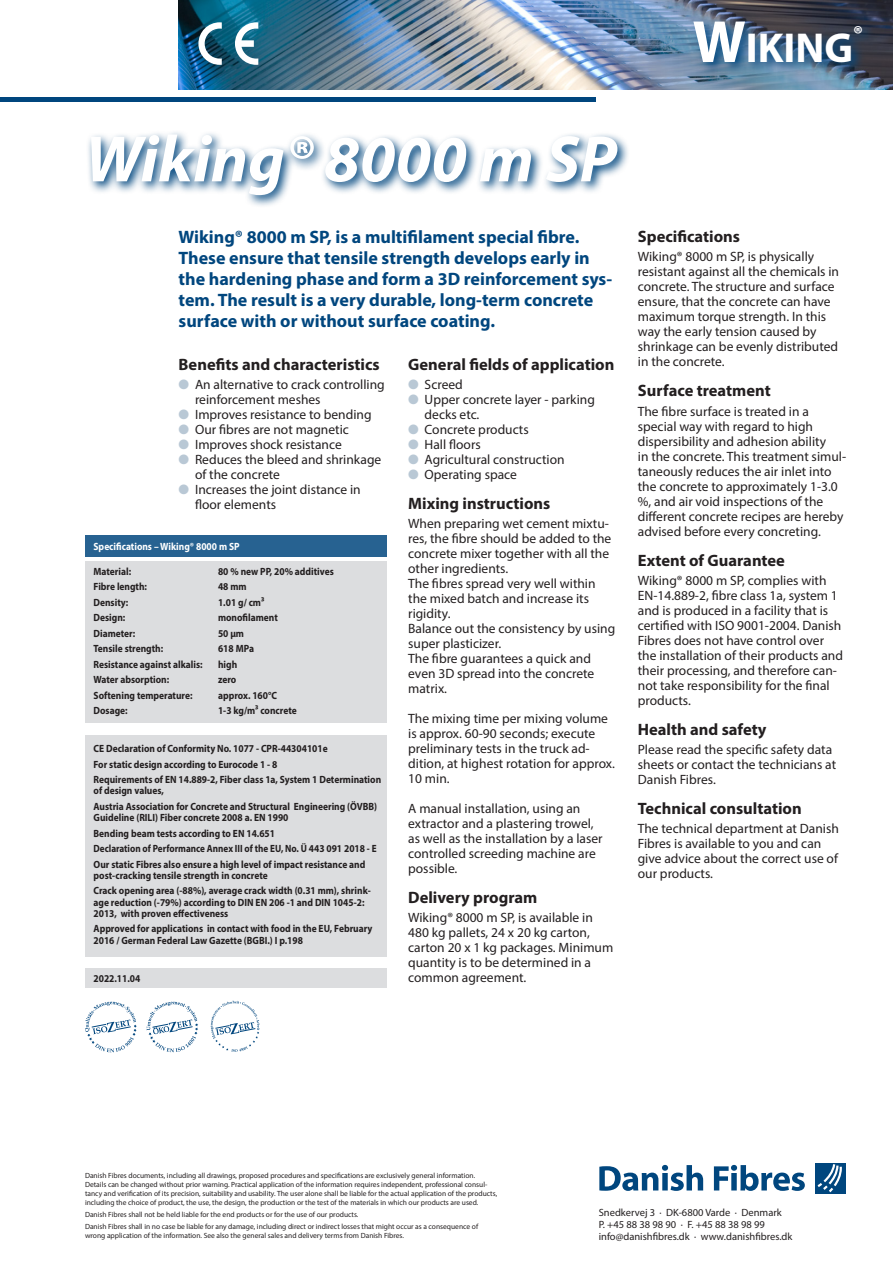
<style>
.page{position:relative;width:893px;height:1263px;background:#fff}
.page>*{position:absolute;margin:0;border:0;box-sizing:border-box;transform-origin:0 0}
.t1{font:italic 700 66px "Myriad Pro";color:#fff}
.t2{font:700 42px "Myriad Pro";color:#fff}
.t3{font:700 21.9px "Myriad Pro";color:#fff}
.t4{font:700 18px/21px "Myriad Pro";color:#00467e}
.Mellem{font:700 16.5px "Myriad Pro";color:#231f20}
.Brød{font:13.5px/15px "Myriad Pro";color:#231f20}
.Skema{font:700 10.5px/11.2px "Myriad Pro";color:#231f20;scale:.9 1}
.t5{font:10.5px "Myriad Pro";color:#231f20}
.Skema-2{font:700 10.5px "Myriad Pro";color:#231f20;scale:.87 1}
.t6{font:700 10.5px "Myriad Pro";color:#fff;scale:.9 1}
.t7{font:7.5px/9px "Myriad Pro";color:#231f20}
.s1{font-size:60px}
.s2{color:#b9c8d5}
</style>
<div class="page">
<hr style="left:0;top:98px;width:595px;height:4px;background:#00467e">
<svg style="left:599px;top:1165px;width:104px;height:26px"></svg>
<svg style="left:714px;top:1165px;width:91px;height:26px"></svg>
<div style="left:815px;top:1163px;width:31px;height:31px;background:#00467e"></div>
<svg style="left:818px;top:1164px;width:24px;height:28px"></svg>
<img style="left:179px;top:0;width:714px;height:89px">
<svg style="left:689px;top:16px;width:186px;height:60px;background:#415d7a"></svg>
<svg style="left:198px;top:22px;width:24px;height:43px"></svg>
<svg style="left:235px;top:22px;width:23px;height:43px"></svg>
<div style="left:85px;top:561px;width:302px;height:162px;background:#dcdddf"></div>
<div style="left:85px;top:736px;width:302px;height:221px;background:#dcdddf"></div>
<div style="left:85px;top:968px;width:302px;height:19px;background:#dcdddf"></div>
<div style="left:85px;top:536px;width:302px;height:21px;background:#276291"></div>
<svg style="left:88px;top:132px;width:540px;height:74px"></svg>
<svg style="left:85px;top:1002px;width:52px;height:50px"></svg>
<svg style="left:147px;top:1002px;width:51px;height:50px"></svg>
<svg style="left:211px;top:1000px;width:49px;height:52px"></svg>
<p class="t2" style="left:692px;top:20px;width:162px"><span class="s1">W</span>iking</p>
<p class="t3" style="left:853px;top:19px;width:12px">®</p>
<p class="t1" style="left:85px;top:116px;width:533px">Wiking® 8000 m SP</p>
<p class="t4" style="left:179px;top:226px;width:435px">Wiking® 8000 m SP, is a multifilament special fibre.<br>These ensure that tensile strength develops early in the hardening phase and form a 3D reinforcement sys&shy;tem. The result is a very durable, long-term concrete surface with or without surface coating.</p>
<p class="Mellem" style="left:179px;top:353px;width:203px">Benefits and characteristics</p>
<p class="Brød" style="left:195px;top:377px;width:191px;text-indent:-16px"><span class="s2">●</span> An alternative to crack controlling reinforcement meshes</p>
<p class="Brød" style="left:179px;top:407px;width:194px"><span class="s2">●</span> Improves resistance to bending</p>
<p class="Brød" style="left:179px;top:422px;width:172px"><span class="s2">●</span> Our fibres are not magnetic</p>
<p class="Brød" style="left:179px;top:437px;width:165px"><span class="s2">●</span> Improves shock resistance</p>
<p class="Brød" style="left:195px;top:452px;width:188px;text-indent:-16px"><span class="s2">●</span> Reduces the bleed and shrinkage of the concrete</p>
<p class="Brød" style="left:195px;top:482px;width:167px;text-indent:-16px"><span class="s2">●</span> Increases the joint distance in floor elements</p>
<p class="t6" style="left:94px;top:539px;width:164px">Specifications – Wiking® 8000 m SP</p>
<p class="Skema" style="left:94px;top:565px;width:43px">Material:</p>
<p class="Skema" style="left:218px;top:565px;width:130px">80 % new PP, 20% additives</p>
<p class="Skema" style="left:94px;top:581px;width:61px">Fibre length:</p>
<p class="Skema" style="left:218px;top:581px;width:33px">48 mm</p>
<p class="Skema" style="left:94px;top:596px;width:40px">Density:</p>
<p class="Skema" style="left:218px;top:596px;width:53px">1.01 g/ cm³</p>
<p class="Skema" style="left:94px;top:612px;width:37px">Design:</p>
<p class="Skema" style="left:218px;top:612px;width:68px">monofilament</p>
<p class="Skema" style="left:94px;top:627px;width:48px">Diameter:</p>
<p class="Skema" style="left:218px;top:627px;width:30px">50 μm</p>
<p class="Skema" style="left:94px;top:643px;width:79px">Tensile strength:</p>
<p class="Skema" style="left:218px;top:643px;width:41px">618 MPa</p>
<p class="Skema" style="left:94px;top:658px;width:123px">Resistance against alkalis:</p>
<p class="Skema" style="left:218px;top:658px;width:23px">high</p>
<p class="Skema" style="left:94px;top:674px;width:86px">Water absorption:</p>
<p class="Skema" style="left:218px;top:674px;width:22px">zero</p>
<p class="Skema" style="left:94px;top:689px;width:112px">Softening temperature:</p>
<p class="Skema" style="left:218px;top:689px;width:67px">approx. 160°C</p>
<p class="Skema" style="left:94px;top:705px;width:39px">Dosage:</p>
<p class="Skema" style="left:218px;top:705px;width:89px">1-3 kg/m³ concrete</p>
<p class="Skema" style="left:94px;top:742px;width:262px">CE Declaration of Conformity No. 1077 - CPR-44304101e</p>
<p class="Skema" style="left:94px;top:758px;width:206px">For static design according to Eurocode 1 - 8</p>
<p class="Skema" style="left:94px;top:773px;width:321px">Requirements of EN 14.889-2, Fiber class 1a, System 1 Determination of design values,</p>
<p class="Skema" style="left:94px;top:800px;width:317px">Austria Association for Concrete and Structural Engineering (ÖVBB)<br>Guideline (RILI) Fiber concrete 2008 a. EN 1990</p>
<p class="Skema" style="left:94px;top:827px;width:203px">Bending beam tests according to EN 14.651</p>
<p class="Skema-2" style="left:94px;top:842px;width:327px">Declaration of Performance Annex III of the EU, No. Ü 443 091 2018 - E</p>
<p class="Skema" style="left:94px;top:858px;width:304px">Our static Fibres also ensure a high level of impact resistance and post-cracking tensile strength in concrete</p>
<p class="Skema" style="left:94px;top:885px;width:310px">Crack opening area (-88%), average crack width (0.31 mm), shrink&shy;age reduction (-79%) according to DIN EN 206 -1 and DIN 1045-2:<br>2013, with proven effectiveness</p>
<p class="Skema" style="left:94px;top:923px;width:311px">Approved for applications in contact with food in the EU, February<br>2016 / German Federal Law Gazette (BGBI.) I p.198</p>
<p class="Skema" style="left:94px;top:972px;width:54px">2022.11.04</p>
<p class="Mellem" style="left:408px;top:353px;width:208px">General fields of application</p>
<p class="Brød" style="left:408px;top:377px;width:56px"><span class="s2">●</span> Screed</p>
<p class="Brød" style="left:425px;top:392px;width:172px;text-indent:-16px"><span class="s2">●</span> Upper concrete layer - parking decks etc.</p>
<p class="Brød" style="left:408px;top:422px;width:122px"><span class="s2">●</span> Concrete products</p>
<p class="Brød" style="left:408px;top:437px;width:74px"><span class="s2">●</span> Hall floors</p>
<p class="Brød" style="left:408px;top:452px;width:158px"><span class="s2">●</span> Agricultural construction</p>
<p class="Brød" style="left:408px;top:467px;width:110px"><span class="s2">●</span> Operating space</p>
<p class="Mellem" style="left:408px;top:492px;width:144px">Mixing instructions</p>
<p class="Brød" style="left:408px;top:516px;width:205px">When preparing wet cement mixtu&shy;res, the fibre should be added to the concrete mixer together with all the other ingredients.</p>
<p class="Brød" style="left:408px;top:576px;width:189px">The fibres spread very well within the mixed batch and increase its rigidity.</p>
<p class="Brød" style="left:408px;top:621px;width:209px">Balance out the consistency by using super plasticizer.</p>
<p class="Brød" style="left:408px;top:651px;width:188px">The fibre guarantees a quick and even 3D spread into the concrete matrix.</p>
<p class="Brød" style="left:408px;top:711px;width:208px">The mixing time per mixing volume is approx. 60-90 seconds; execute preliminary tests in the truck ad&shy;dition, at highest rotation for approx.<br>10 min.</p>
<p class="Brød" style="left:408px;top:801px;width:196px">A manual installation, using an extractor and a plastering trowel, as well as the installation by a laser controlled screeding machine are possible.</p>
<p class="Mellem" style="left:408px;top:887px;width:131px">Delivery program</p>
<p class="Brød" style="left:408px;top:910px;width:207px">Wiking® 8000 m SP, is available in<br>480 kg pallets, 24 x 20 kg carton, carton 20 x 1 kg packages. Minimum quantity is to be determined in a common agreement.</p>
<p class="Mellem" style="left:638px;top:226px;width:104px">Specifications</p>
<p class="Brød" style="left:638px;top:249px;width:203px">Wiking® 8000 m SP, is physically resistant against all the chemicals in concrete. The structure and surface ensure, that the concrete can have maximum torque strength. In this way the early tension caused by shrinkage can be evenly distributed in the concrete.</p>
<p class="Mellem" style="left:638px;top:380px;width:134px">Surface treatment</p>
<p class="Brød" style="left:638px;top:403px;width:210px">The fibre surface is treated in a special way with regard to high dispersibility and adhesion ability<br>in the concrete. This treatment simul&shy;taneously reduces the air inlet into the concrete to approximately 1-3.0 %, and air void inspections of the different concrete recipes are hereby advised before every concreting.</p>
<p class="Mellem" style="left:638px;top:549px;width:149px">Extent of Guarantee</p>
<p class="Brød" style="left:638px;top:572px;width:207px">Wiking® 8000 m SP, complies with EN-14.889-2, fibre class 1a, system 1 and is produced in a facility that is certified with ISO 9001-2004. Danish Fibres does not have control over the installation of their products and their processing, and therefore can&shy;not take responsibility for the final products.</p>
<p class="Mellem" style="left:638px;top:718px;width:130px">Health and safety</p>
<p class="Brød" style="left:638px;top:742px;width:200px">Please read the specific safety data sheets or contact the technicians at<br>Danish Fibres.</p>
<p class="Mellem" style="left:638px;top:798px;width:165px">Technical consultation</p>
<p class="Brød" style="left:638px;top:821px;width:203px">The technical department at Danish<br>Fibres is available to you and can give advice about the correct use of our products.</p>
<p class="t7" style="left:85px;top:1171px;width:414px">Danish Fibres documents, including all drawings, proposed procedures and specifications are exclusively general information.<br>Details can be changed without prior warning. Practical application of the information requires independent, professional consul&shy;tancy and verification of its precision, suitability and usability. The user alone shall be liable for the actual application of the products, including the choice of product, the use, the design, the production or the test of the materials in which our products are used.</p>
<p class="t7" style="left:85px;top:1210px;width:275px">Danish Fibres shall not be held liable for the end products or for the use of our products.</p>
<p class="t7" style="left:85px;top:1222px;width:395px">Danish Fibres shall in no case be liable for any damage, including direct or indirect losses that might occur as a consequence of wrong application of the information. See also the general sales and delivery terms from Danish Fibres.</p>
<p class="t5" style="left:599px;top:1205px;width:185px">Snedkervej 3 · DK-6800 Varde · Denmark</p>
<p class="t5" style="left:599px;top:1217px;width:168px">P. +45 88 38 98 90 · F. +45 88 38 98 99</p>
<p class="t5" style="left:599px;top:1229px;width:195px">info@danishfibres.dk · www.danishfibres.dk</p>
</div>
